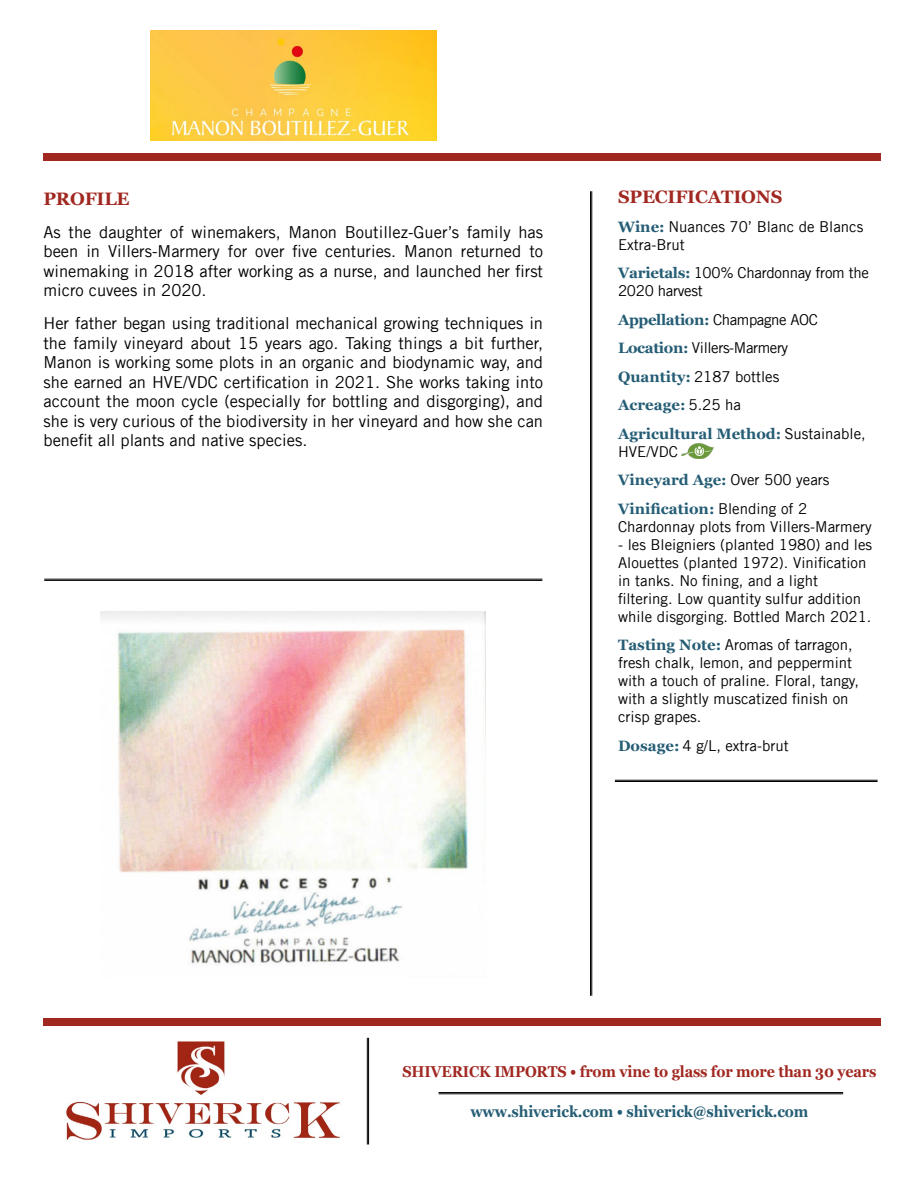
<style>
.page{position:relative;width:918px;height:1188px;background:#fff}
.page>*{position:absolute;margin:0;border:0;box-sizing:border-box;transform-origin:0 0}
.t1{font:700 18px "Georgia";letter-spacing:-.01em;color:#a12821}
.t2{font:16.5px/19.5px "Trade Gothic LT";color:#000;text-align:justify}
.t3{font:700 15.75px "Georgia";letter-spacing:-.01em;color:#a12821;scale:.91 1}
.t4{font:700 15.75px "Georgia";letter-spacing:-.01em;color:#255d75;scale:.91 1}
.t5{font:15px/18px "Trade Gothic LT";color:#000}
.t6{font:700 15px/28.5px "Georgia";color:#255d75}
.t7{font:15px/28.5px "Trade Gothic LT";letter-spacing:-.025em;color:#000}
.t8{font:15px/18px "Trade Gothic LT";letter-spacing:-.02em;color:#000}
.t9{font:700 15px "Georgia";letter-spacing:-.025em;color:#255d75}
.s1{font-family:"Georgia";font-weight:700;color:#255d75}
.s2{font-family:"Trade Gothic LT";font-weight:400;color:#000}
</style>
<div class="page">
<img style="left:150px;top:31px;width:286px;height:110px">
<img style="left:101px;top:611px;width:385px;height:353px">
<hr style="left:615px;top:780px;width:263px;height:1px;background:#000">
<hr style="left:615px;top:781px;width:263px;height:1px;background:#000">
<hr style="left:439px;top:1092px;width:404px;height:1px;background:#000">
<hr style="left:439px;top:1094px;width:404px;height:1px;background:#000">
<img style="left:681px;top:443px;width:32px;height:16px">
<div style="left:44px;top:153px;width:837px;height:7px;background:#a12821"></div>
<hr style="left:44px;top:579px;width:498px;height:1px;background:#000">
<hr style="left:44px;top:580px;width:498px;height:1px;background:#000">
<div style="left:44px;top:1018px;width:837px;height:7px;background:#a12821"></div>
<img style="left:66px;top:1041px;width:274px;height:99px">
<hr style="left:590px;top:191px;width:1px;height:805px;background:#000">
<hr style="left:592px;top:191px;width:1px;height:805px;background:#000">
<hr style="left:367px;top:1038px;width:1px;height:106px;background:#000">
<hr style="left:368px;top:1038px;width:1px;height:106px;background:#000">
<p class="t1" style="left:44px;top:185px;width:88px">PROFILE</p>
<p class="t2" style="left:44px;top:222px;width:501px">As the daughter of winemakers, Manon Boutillez-Guer’s family has been in Villers-Marmery for over five centuries. Manon returned to winemaking in 2018 after working as a nurse, and launched her first micro cuvees in 2020.</p>
<p class="t2" style="left:44px;top:314px;width:501px">Her father began using traditional mechanical growing techniques in the family vineyard about 15 years ago. Taking things a bit further, Manon is working some plots in an organic and biodynamic way, and she earned an HVE/VDC certification in 2021. She works taking into account the moon cycle (especially for bottling and disgorging), and she is very curious of the biodiversity in her vineyard and how she can benefit all plants and native species.</p>
<p class="t1" style="left:618px;top:184px;width:166px">SPECIFICATIONS</p>
<p class="t5" style="left:618px;top:217px;width:247px"><span class="s1">Wine:</span> Nuances 70’ Blanc de Blancs<br>Extra-Brut</p>
<p class="t8" style="left:618px;top:264px;width:252px"><span class="s1">Varietals:</span> 100% Chardonnay from the<br>2020 harvest</p>
<p class="t9" style="left:618px;top:308px;width:201px">Appellation: <span class="s2">Champagne AOC</span></p>
<p class="t7" style="left:618px;top:334px;width:172px"><span class="s1">Location:</span> Villers-Marmery<br><span class="s1">Quantity:</span> 2187 bottles</p>
<p class="t6" style="left:618px;top:390px;width:249px">Acreage: <span class="s2">5.25 ha<br></span>Agricultural Method: <span class="s2">Sustainable,</span></p>
<p class="t5" style="left:618px;top:442px;width:62px">HVE/VDC</p>
<p class="t6" style="left:618px;top:465px;width:213px">Vineyard Age: <span class="s2">Over 500 years<br></span>Vinification: <span class="s2">Blending of 2</span></p>
<p class="t5" style="left:618px;top:517px;width:255px">Chardonnay plots from Villers-Marmery</p>
<p class="t5" style="left:618px;top:535px;width:256px">- les Bleigniers (planted 1980) and les Alouettes (planted 1972). Vinification in tanks. No fining, and a light filtering. Low quantity sulfur addition while disgorging. Bottled March 2021.</p>
<p class="t5" style="left:618px;top:636px;width:242px"><span class="s1">Tasting Note:</span> Aromas of tarragon, fresh chalk, lemon, and peppermint with a touch of praline. Floral, tangy, with a slightly muscatized finish on crisp grapes.</p>
<p class="t5" style="left:618px;top:736px;width:172px"><span class="s1">Dosage:</span> 4 g/L, extra-brut</p>
<p class="t3" style="left:402px;top:1060px;width:523px">SHIVERICK IMPORTS • from vine to glass for more than 30 years</p>
<p class="t4" style="left:470px;top:1100px;width:373px">www.shiverick.com • shiverick@shiverick.com</p>
</div>
